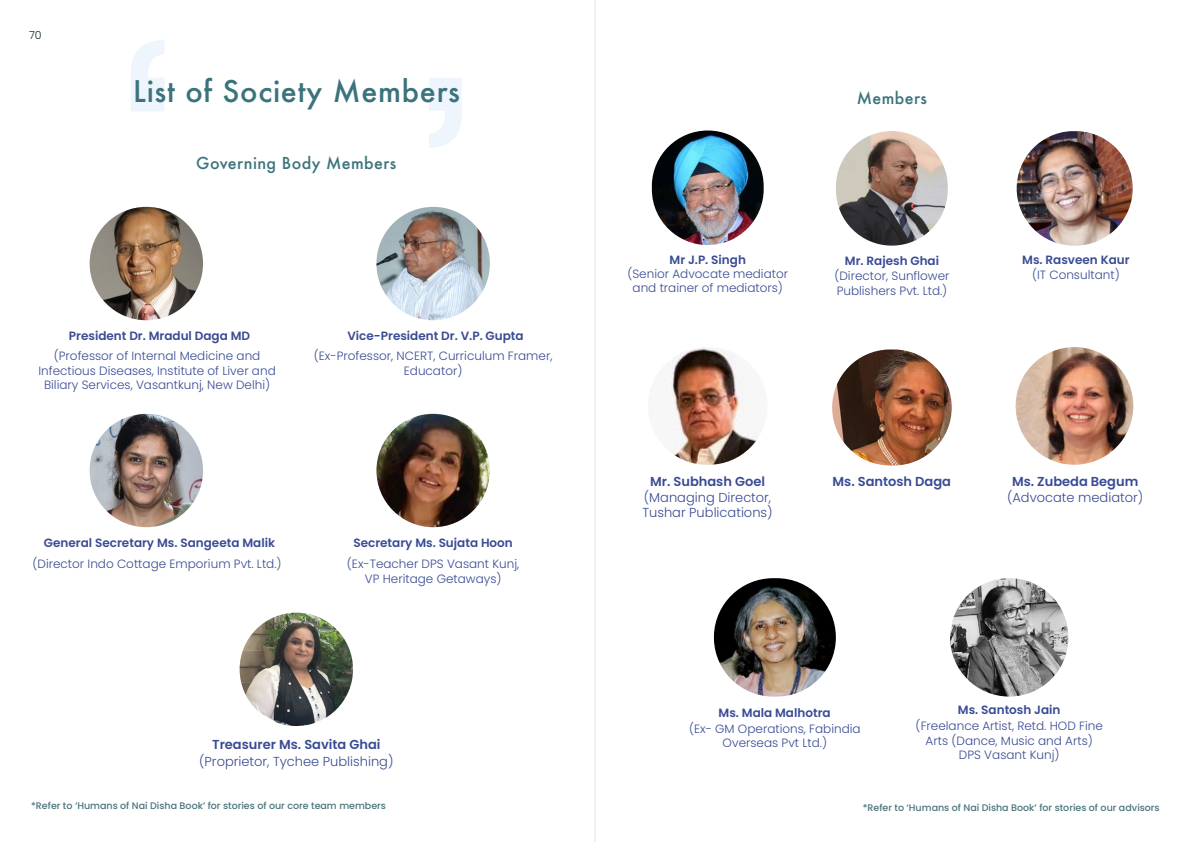
<style>
.page{position:relative;width:1191px;height:842px;background:#fff}
.page>*{position:absolute;margin:0;border:0;box-sizing:border-box;transform-origin:0 0}
.t1{font:500 29px "Futura";letter-spacing:.025em;color:#3b737c}
.t2{font:500 16px "Futura";letter-spacing:.025em;color:#3b737c}
.t3{font:300 13px/15.6px "Poppins";color:#394b94}
.t4{font:600 13px "Poppins";color:#394b94}
.t5{font:300 12px/14.4px "Poppins";color:#394b94;text-align:center}
.t6{font:600 12px "Poppins";color:#394b94}
.t7{font:300 11px "Poppins";color:#0f212a}
.t8{font:500 9.5px "Poppins";color:#4a737b}
</style>
<div class="page">
<hr style="left:594px;top:0;width:1px;height:842px;background:#4a737b">
<img style="left:90px;top:207px;width:113px;height:113px;border-radius:57px">
<img style="left:376px;top:207px;width:114px;height:113px;border-radius:57px">
<img style="left:90px;top:414px;width:113px;height:113px;border-radius:57px">
<img style="left:376px;top:414px;width:114px;height:113px;border-radius:57px">
<img style="left:240px;top:613px;width:113px;height:113px;border-radius:57px">
<svg style="left:131px;top:40px;width:33px;height:71px"></svg>
<svg style="left:429px;top:78px;width:33px;height:70px"></svg>
<img style="left:652px;top:130px;width:111px;height:115px;border-radius:55px">
<img style="left:836px;top:131px;width:111px;height:115px">
<img style="left:1016px;top:131px;width:116px;height:115px;border-radius:56px">
<img style="left:648px;top:347px;width:119px;height:118px;border-radius:59px">
<img style="left:832px;top:349px;width:119px;height:116px;border-radius:58px">
<img style="left:1015px;top:347px;width:118px;height:118px;border-radius:59px">
<img style="left:714px;top:578px;width:122px;height:118px">
<img style="left:950px;top:578px;width:118px;height:118px;border-radius:59px">
<p class="t7" style="left:29px;top:29px;width:14px">70</p>
<h1 class="t1" style="left:133px;top:71px;width:328px">List of Society Members</h1>
<h2 class="t2" style="left:196px;top:152px;width:202px">Governing Body Members</h2>
<p class="t6" style="left:69px;top:328px;width:183px">President Dr. Mradul Daga MD</p>
<p class="t6" style="left:347px;top:328px;width:178px">Vice-President Dr. V.P. Gupta</p>
<p class="t5" style="left:38px;top:349px;width:239px">(Professor of Internal Medicine and<br>Infectious Diseases, Institute of Liver and<br>Biliary Services, Vasantkunj, New Delhi)</p>
<p class="t5" style="left:314px;top:349px;width:240px;line-height:15px">(Ex-Professor, NCERT, Curriculum Framer,<br>Educator)</p>
<p class="t6" style="left:44px;top:536px;width:232px">General Secretary Ms. Sangeeta Malik</p>
<p class="t6" style="left:353px;top:536px;width:161px">Secretary Ms. Sujata Hoon</p>
<p class="t5" style="left:33px;top:557px;width:250px">(Director Indo Cottage Emporium Pvt. Ltd.)</p>
<p class="t5" style="left:347px;top:557px;width:174px">(Ex-Teacher DPS Vasant Kunj,<br>VP Heritage Getaways)</p>
<p class="t4" style="left:212px;top:736px;width:170px">Treasurer Ms. Savita Ghai</p>
<p class="t3" style="left:199px;top:753px;width:196px">(Proprietor, Tychee Publishing)</p>
<h2 class="t2" style="left:856px;top:87px;width:72px">Members</h2>
<p class="t6" style="left:669px;top:252px;width:78px">Mr J.P. Singh</p>
<p class="t5" style="left:627px;top:267px;width:162px">(Senior Advocate mediator and trainer of mediators)</p>
<p class="t6" style="left:845px;top:254px;width:96px">Mr. Rajesh Ghai</p>
<p class="t5" style="left:834px;top:269px;width:117px;text-align:left">(Director, Sunflower<br>Publishers Pvt. Ltd.)</p>
<p class="t6" style="left:1022px;top:252px;width:109px">Ms. Rasveen Kaur</p>
<p class="t5" style="left:1032px;top:267px;width:89px">(IT Consultant)</p>
<p class="t4" style="left:650px;top:474px;width:116px">Mr. Subhash Goel</p>
<p class="t3" style="left:642px;top:489px;width:132px">(Managing Director,<br>Tushar Publications)</p>
<p class="t4" style="left:832px;top:474px;width:120px">Ms. Santosh Daga</p>
<p class="t4" style="left:1012px;top:474px;width:128px">Ms. Zubeda Begum</p>
<p class="t3" style="left:1007px;top:489px;width:138px">(Advocate mediator)</p>
<p class="t6" style="left:718px;top:706px;width:114px">Ms. Mala Malhotra</p>
<p class="t6" style="left:958px;top:703px;width:104px">Ms. Santosh Jain</p>
<p class="t5" style="left:689px;top:721px;width:173px">(Ex- GM Operations, Fabindia<br>Overseas Pvt Ltd.)</p>
<p class="t5" style="left:915px;top:719px;width:189px">(Freelance Artist, Retd. HOD Fine<br>Arts (Dance, Music and Arts)<br>DPS Vasant Kunj)</p>
<p class="t8" style="left:31px;top:800px;width:356px">*Refer to ‘Humans of Nai Disha Book’ for stories of our core team members</p>
<p class="t8" style="left:862px;top:802px;width:298px">*Refer to ‘Humans of Nai Disha Book’ for stories of our advisors</p>
</div>
